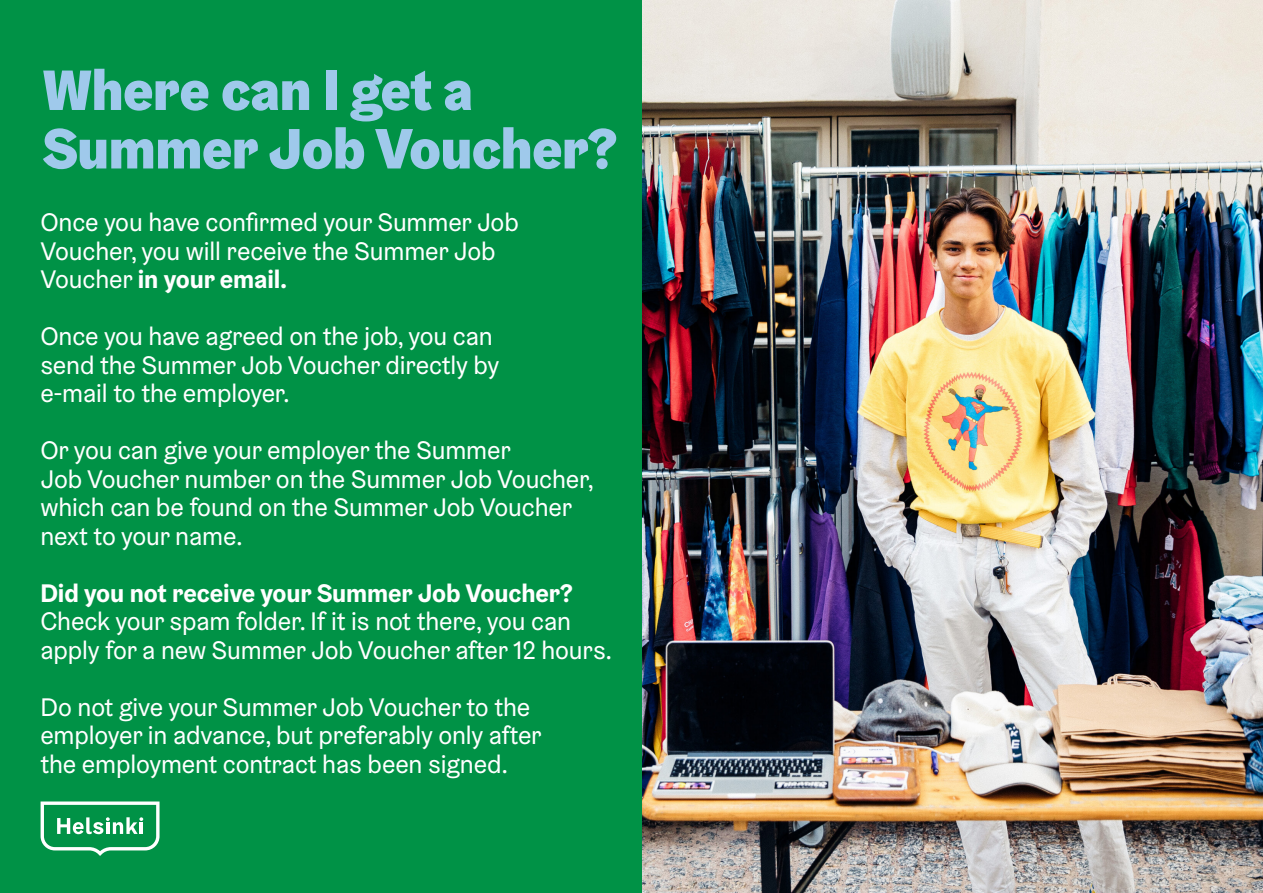
<style>
.page{position:relative;width:1263px;height:893px;background:#009246}
.page>*{position:absolute;margin:0;border:0;box-sizing:border-box;transform-origin:0 0}
.t1{font:900 57px/58.5px "Helsinki Grotesk";letter-spacing:-.01em;color:#9fc9eb}
.t2{font:25.5px/28.5px "Helsinki Grotesk";letter-spacing:-.005em;color:#fff}
.t3{font:700 25.5px "Helsinki Grotesk";letter-spacing:-.005em;color:#fff}
.s1{font-weight:700}
</style>
<div class="page">
<svg style="left:41px;top:801px;width:119px;height:55px"></svg>
<img style="left:642px;top:0;width:621px;height:893px">
<h1 class="t1" style="left:43px;top:60px;width:576px">Where can I get a<br>Summer Job Voucher?</h1>
<p class="t2" style="left:40px;top:208px;width:480px">Once you have confirmed your Summer Job<br>Voucher, you will receive the Summer Job<br>Voucher <span class="s1">in your email.</span></p>
<p class="t2" style="left:40px;top:322px;width:460px">Once you have agreed on the job, you can send the Summer Job Voucher directly by e-mail to the employer.</p>
<p class="t2" style="left:40px;top:436px;width:555px">Or you can give your employer the Summer<br>Job Voucher number on the Summer Job Voucher, which can be found on the Summer Job Voucher next to your name.</p>
<p class="t3" style="left:40px;top:577px;width:534px">Did you not receive your Summer Job Voucher?</p>
<p class="t2" style="left:40px;top:607px;width:573px">Check your spam folder. If it is not there, you can apply for a new Summer Job Voucher after 12 hours.</p>
<p class="t2" style="left:40px;top:692px;width:503px">Do not give your Summer Job Voucher to the employer in advance, but preferably only after the employment contract has been signed.</p>
</div>
